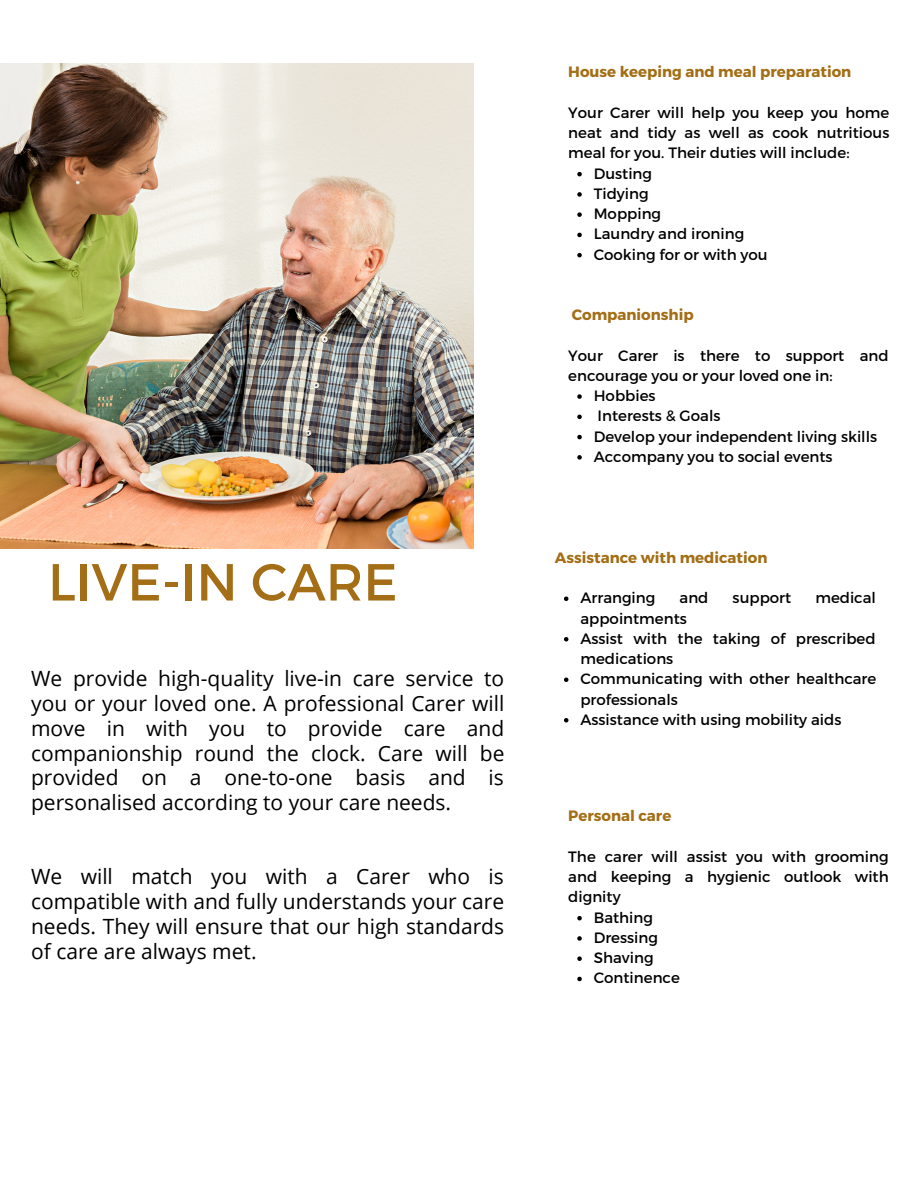
<style>
.page{position:relative;width:918px;height:1188px;background:#fff}
.page>*{position:absolute;margin:0;border:0;box-sizing:border-box;transform-origin:0 0}
.t1{font:52.05px "Montserrat";color:#a36e15}
.t2{font:21px/24.8px "Open Sans";color:#000;text-align:justify}
.t3{font:15px/20.2px "Montserrat";color:#000}
.t4{font:700 15px "Montserrat";color:#a36e15}
</style>
<div class="page">
<img style="left:0;top:63px;width:474px;height:485px">
<svg style="left:577px;top:172px;width:5px;height:4px"></svg>
<svg style="left:577px;top:192px;width:5px;height:5px"></svg>
<svg style="left:577px;top:212px;width:5px;height:5px"></svg>
<svg style="left:577px;top:233px;width:5px;height:4px"></svg>
<svg style="left:577px;top:253px;width:5px;height:4px"></svg>
<svg style="left:564px;top:597px;width:4px;height:4px"></svg>
<svg style="left:564px;top:637px;width:4px;height:5px"></svg>
<svg style="left:564px;top:678px;width:4px;height:4px"></svg>
<svg style="left:564px;top:718px;width:4px;height:5px"></svg>
<svg style="left:577px;top:394px;width:5px;height:5px"></svg>
<svg style="left:577px;top:415px;width:5px;height:4px"></svg>
<svg style="left:577px;top:435px;width:5px;height:4px"></svg>
<svg style="left:577px;top:455px;width:5px;height:5px"></svg>
<svg style="left:577px;top:916px;width:5px;height:4px"></svg>
<svg style="left:577px;top:936px;width:5px;height:5px"></svg>
<svg style="left:577px;top:956px;width:5px;height:5px"></svg>
<svg style="left:577px;top:977px;width:5px;height:4px"></svg>
<p class="t1" style="left:48px;top:548px;width:351px">LIVE-IN CARE</p>
<p class="t2" style="left:31px;top:666px;width:475px">We provide high-quality live-in care service to you or your loved one. A professional Carer will move in with you to provide care and companionship round the clock. Care will be provided on a one-to-one basis and is personalised according to your care needs.</p>
<p class="t2" style="left:31px;top:864px;width:475px">We will match you with a Carer who is compatible with and fully understands your care needs. They will ensure that our high standards of care are always met.</p>
<p class="t4" style="left:568px;top:62px;width:285px">House keeping and meal preparation</p>
<p class="t3" style="left:568px;top:102px;width:323px;text-align:justify">Your Carer will help you keep you home neat and tidy as well as cook nutritious meal for you. Their duties will include:</p>
<p class="t3" style="left:594px;top:162px;width:60px">Dusting</p>
<p class="t3" style="left:594px;top:183px;width:56px">Tidying</p>
<p class="t3" style="left:594px;top:203px;width:69px">Mopping</p>
<p class="t3" style="left:594px;top:223px;width:152px">Laundry and ironing</p>
<p class="t3" style="left:594px;top:243px;width:175px">Cooking for or with you</p>
<p class="t4" style="left:572px;top:305px;width:123px">Companionship</p>
<p class="t3" style="left:568px;top:344px;width:322px">Your Carer is there to support and encourage you or your loved one in:</p>
<p class="t3" style="left:594px;top:385px;width:63px">Hobbies</p>
<p class="t3" style="left:598px;top:405px;width:124px">Interests &amp; Goals</p>
<p class="t3" style="left:594px;top:425px;width:285px">Develop your independent living skills</p>
<p class="t3" style="left:594px;top:446px;width:240px">Accompany you to social events</p>
<p class="t4" style="left:555px;top:548px;width:214px">Assistance with medication</p>
<p class="t3" style="left:580px;top:587px;width:77px">Arranging</p>
<p class="t3" style="left:680px;top:587px;width:30px">and</p>
<p class="t3" style="left:733px;top:587px;width:60px">support</p>
<p class="t3" style="left:815px;top:587px;width:62px">medical</p>
<p class="t3" style="left:580px;top:607px;width:108px">appointments</p>
<p class="t3" style="left:580px;top:628px;width:297px">Assist with the taking of prescribed medications</p>
<p class="t3" style="left:580px;top:668px;width:297px">Communicating with other healthcare professionals</p>
<p class="t3" style="left:580px;top:709px;width:262px">Assistance with using mobility aids</p>
<p class="t4" style="left:568px;top:806px;width:105px">Personal care</p>
<p class="t3" style="left:568px;top:846px;width:322px;text-align:justify">The carer will assist you with grooming and keeping a hygienic outlook with dignity</p>
<p class="t3" style="left:594px;top:906px;width:61px">Bathing</p>
<p class="t3" style="left:594px;top:927px;width:66px">Dressing</p>
<p class="t3" style="left:594px;top:947px;width:61px">Shaving</p>
<p class="t3" style="left:594px;top:967px;width:88px">Continence</p>
</div>
